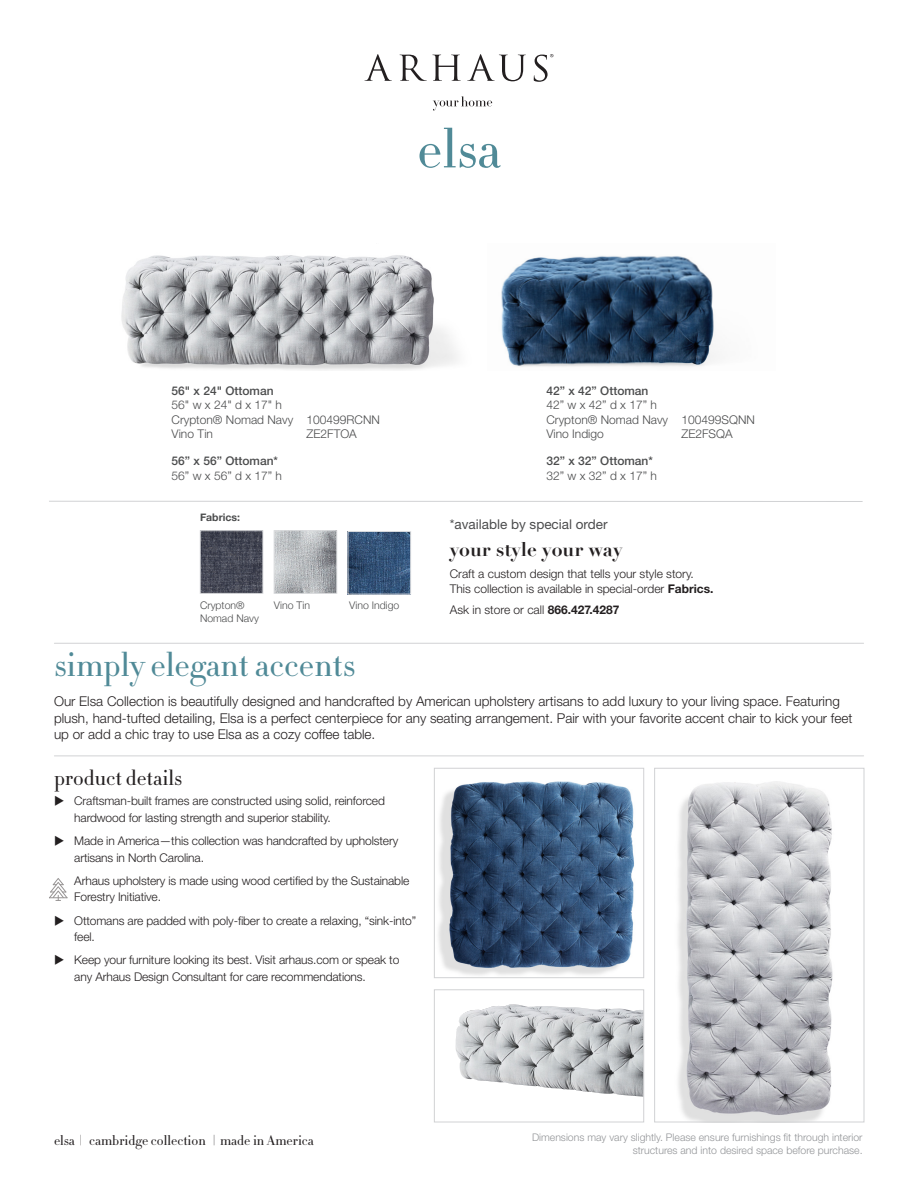
<style>
.page{position:relative;width:918px;height:1188px;background:#fff}
.page>*{position:absolute;margin:0;border:0;box-sizing:border-box;transform-origin:0 0}
.t1{font:300 54px "HTF Didot L06";color:#508a97}
.t2{font:300 33px "HTF Didot L06";color:#508a97}
.t3{font:300 21px "HTF Didot L06";color:#231f20}
.t4{font:700 19.5px "Didot";color:#231f20}
.t5{font:300 13.5px/16.2px "Helvetica Neue LT Std";color:#231f20}
.t6{font:300 13.5px "HTF Didot L06";color:#231f20}
.t7{font:13.5px "Helvetica Neue LT Std";color:#4b4c4d}
.t8{font:300 12px/16.5px "Helvetica Neue LT Std";letter-spacing:-.01em;color:#231f20}
.text{font:300 12px/14.4px "Helvetica Neue LT Std";color:#4b4c4d}
.text-2{font:500 12px "Helvetica Neue LT Std";color:#4b4c4d}
.t9{font:300 10.5px/12.6px "Helvetica Neue LT Std";color:#939598;text-align:right}
.t10{font:300 10.5px "Helvetica Neue";color:#4b4c4d}
.t11{font:700 10.5px "Helvetica Neue";color:#4b4c4d}
.s1{font-weight:700}
</style>
<div class="page">
<svg style="left:365px;top:54px;width:189px;height:57px"></svg>
<hr style="left:54px;top:643px;width:810px;height:1px;background:#d1d2d4">
<hr style="left:54px;top:756px;width:810px;height:1px;background:#d1d2d4">
<img style="left:455px;top:1004px;width:187px;height:93px">
<div style="left:434px;top:989px;width:210px;height:133px;border:1px solid #d1d2d4"></div>
<img style="left:678px;top:781px;width:155px;height:339px">
<div style="left:654px;top:768px;width:210px;height:354px;border:1px solid #d1d2d4"></div>
<img style="left:438px;top:781px;width:196px;height:194px">
<div style="left:434px;top:768px;width:210px;height:210px;border:1px solid #d1d2d4"></div>
<svg style="left:49px;top:878px;width:19px;height:23px"></svg>
<img style="left:276px;top:532px;width:59px;height:60px">
<div style="left:274px;top:530px;width:63px;height:64px;border:1px solid #dddee0"></div>
<img style="left:202px;top:532px;width:59px;height:60px">
<div style="left:200px;top:530px;width:63px;height:64px;border:1px solid #dddee0"></div>
<img style="left:350px;top:533px;width:59px;height:59px">
<div style="left:348px;top:531px;width:63px;height:63px;border:1px solid #dddee0"></div>
<img style="left:121px;top:255px;width:336px;height:115px">
<img style="left:501px;top:256px;width:216px;height:111px">
<hr style="left:49px;top:501px;width:814px;height:1px;background:#d1d2d4">
<p class="t1" style="left:417px;top:109px;width:85px">elsa</p>
<p class="text-2" style="left:172px;top:384px;width:104px">56" x 24" Ottoman</p>
<p class="text" style="left:172px;top:398px;width:210px">56" w x 24" d x 17" h<br>Crypton® Nomad Navy 100499RCNN</p>
<p class="text" style="left:172px;top:427px;width:43px">Vino Tin</p>
<p class="text" style="left:307px;top:427px;width:52px">ZE2FTOA</p>
<p class="text-2" style="left:172px;top:454px;width:108px">56” x 56” Ottoman*</p>
<p class="text" style="left:172px;top:468px;width:112px">56” w x 56” d x 17” h</p>
<p class="t11" style="left:200px;top:509px;width:42px">Fabrics:</p>
<p class="t10" style="left:200px;top:597px;width:46px">Crypton®</p>
<p class="t10" style="left:274px;top:597px;width:38px">Vino Tin</p>
<p class="t10" style="left:200px;top:610px;width:60px">Nomad Navy</p>
<p class="t10" style="left:349px;top:597px;width:52px">Vino Indigo</p>
<p class="text-2" style="left:547px;top:384px;width:104px">42” x 42” Ottoman</p>
<p class="text" style="left:547px;top:398px;width:210px">42” w x 42” d x 17” h<br>Crypton® Nomad Navy 100499SQNN</p>
<p class="text" style="left:547px;top:427px;width:59px">Vino Indigo</p>
<p class="text" style="left:682px;top:427px;width:53px">ZE2FSQA</p>
<p class="text-2" style="left:547px;top:454px;width:108px">32” x 32” Ottoman*</p>
<p class="text" style="left:547px;top:468px;width:112px">32” w x 32” d x 17” h</p>
<p class="t7" style="left:450px;top:516px;width:159px">*available by special order</p>
<p class="t4" style="left:450px;top:537px;width:174px">your style your way</p>
<p class="t8" style="left:450px;top:566px;width:265px;line-height:15px">Craft a custom design that tells your style story.<br>This collection is available in special-order <span class="s1">Fabrics.</span></p>
<p class="t8" style="left:450px;top:601px;width:171px">Ask in store or call <span class="s1">866.427.4287</span></p>
<p class="t2" style="left:54px;top:641px;width:303px">simply elegant accents</p>
<p class="t5" style="left:54px;top:693px;width:800px">Our Elsa Collection is beautifully designed and handcrafted by American upholstery artisans to add luxury to your living space. Featuring plush, hand-tufted detailing, Elsa is a perfect centerpiece for any seating arrangement. Pair with your favorite accent chair to kick your feet up or add a chic tray to use Elsa as a cozy coffee table.</p>
<p class="t3" style="left:54px;top:762px;width:130px">product details</p>
<p class="t8" style="left:74px;top:793px;width:312px;text-indent:-20px">◆ Craftsman-built frames are constructed using solid, reinforced hardwood for lasting strength and superior stability.</p>
<p class="t8" style="left:74px;top:832px;width:325px;text-indent:-20px">◆ Made in America—this collection was handcrafted by upholstery artisans in North Carolina.</p>
<p class="t8" style="left:74px;top:872px;width:337px;text-indent:-20px">◆ Arhaus upholstery is made using wood certified by the Sustainable<br>Forestry Initiative.</p>
<p class="t8" style="left:74px;top:912px;width:344px;text-indent:-20px">◆ Ottomans are padded with poly-fiber to create a relaxing, “sink-into” feel.</p>
<p class="t8" style="left:74px;top:952px;width:327px;text-indent:-20px">◆ Keep your furniture looking its best. Visit arhaus.com or speak to any Arhaus Design Consultant for care recommendations.</p>
<p class="t6" style="left:54px;top:1130px;width:261px">elsa | cambridge collection | made in America</p>
<p class="t9" style="left:532px;top:1131px;width:332px">Dimensions may vary slightly. Please ensure furnishings fit through interior structures and into desired space before purchase.</p>
</div>
